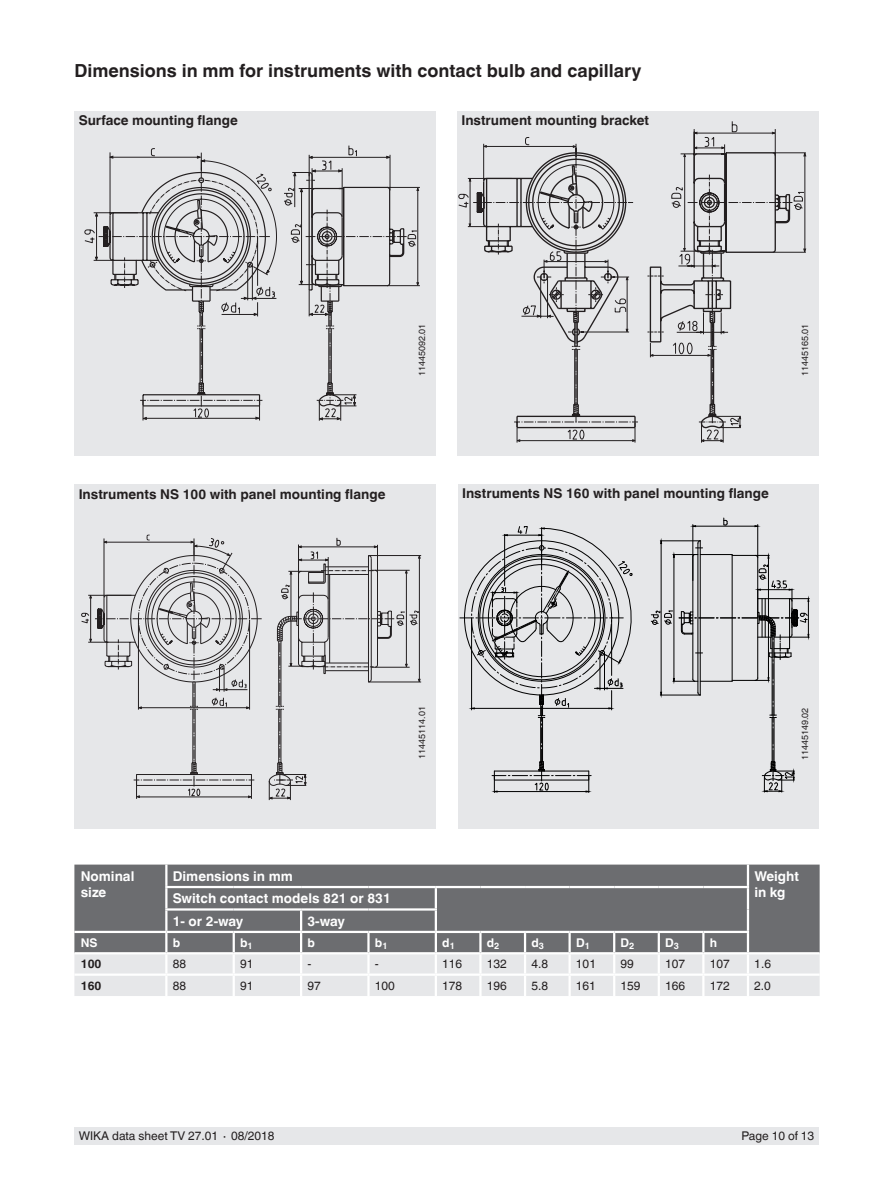
<style>
.page{position:relative;width:893px;height:1188px;background:#fff}
.page>*{position:absolute;margin:0;border:0;box-sizing:border-box;transform-origin:0 0}
.t1{font:700 18px "Helvetica World";color:#231f20}
.t2{font:700 13.5px "Helvetica World";color:#231f20}
.t3{font:700 13.5px/16.5px "Helvetica World";color:#fff}
.t4{font:12px "Helvetica World";color:#231f20}
.t5{font:700 12px "Helvetica World";color:#fff}
.t6{font:700 12px "Helvetica World";color:#231f20}
.t7{font:9px "Helvetica World";color:#231f20}
</style>
<div class="page">
<div style="left:74px;top:1128px;width:745px;height:17px;background:#e6e7e9"></div>
<div style="left:457px;top:112px;width:362px;height:344px;background:#e6e7e9"></div>
<div style="left:74px;top:112px;width:362px;height:344px;background:#e6e7e9"></div>
<div style="left:74px;top:485px;width:362px;height:344px;background:#e6e7e9"></div>
<div style="left:458px;top:484px;width:361px;height:345px;background:#e6e7e9"></div>
<div style="left:74px;top:865px;width:746px;height:68px;background:#6c6d70"></div>
<hr style="left:747px;top:865px;width:2px;height:21px;background:#fff">
<hr style="left:165px;top:886px;width:69px;height:2px;background:#fff">
<hr style="left:234px;top:886px;width:67px;height:2px;background:#fff">
<hr style="left:301px;top:886px;width:67px;height:2px;background:#fff">
<hr style="left:368px;top:886px;width:68px;height:2px;background:#fff">
<hr style="left:165px;top:908px;width:69px;height:3px;background:#fff">
<hr style="left:234px;top:908px;width:67px;height:3px;background:#fff">
<hr style="left:301px;top:908px;width:67px;height:3px;background:#fff">
<hr style="left:300px;top:911px;width:2px;height:20px;background:#fff">
<hr style="left:368px;top:908px;width:69px;height:3px;background:#fff">
<hr style="left:166px;top:931px;width:68px;height:2px;background:#fff">
<hr style="left:234px;top:931px;width:67px;height:2px;background:#fff">
<hr style="left:301px;top:931px;width:67px;height:2px;background:#fff">
<hr style="left:368px;top:931px;width:68px;height:2px;background:#fff">
<svg style="left:74px;top:933px;width:746px;height:63px;background:#c0c1c3"></svg>
<hr style="left:165px;top:954px;width:2px;height:20px;background:#fff">
<hr style="left:233px;top:954px;width:2px;height:20px;background:#fff">
<hr style="left:300px;top:954px;width:2px;height:20px;background:#fff">
<hr style="left:367px;top:954px;width:3px;height:20px;background:#fff">
<hr style="left:435px;top:954px;width:2px;height:20px;background:#fff">
<hr style="left:479px;top:954px;width:3px;height:20px;background:#fff">
<hr style="left:524px;top:954px;width:2px;height:20px;background:#fff">
<hr style="left:568px;top:954px;width:3px;height:20px;background:#fff">
<hr style="left:613px;top:954px;width:2px;height:20px;background:#fff">
<hr style="left:658px;top:954px;width:2px;height:20px;background:#fff">
<hr style="left:702px;top:954px;width:2px;height:20px;background:#fff">
<hr style="left:747px;top:954px;width:2px;height:20px;background:#fff">
<hr style="left:74px;top:974px;width:92px;height:2px;background:#fff">
<hr style="left:166px;top:974px;width:68px;height:2px;background:#fff">
<hr style="left:165px;top:976px;width:2px;height:20px;background:#fff">
<hr style="left:234px;top:974px;width:67px;height:2px;background:#fff">
<hr style="left:233px;top:976px;width:2px;height:20px;background:#fff">
<hr style="left:301px;top:974px;width:67px;height:2px;background:#fff">
<hr style="left:300px;top:976px;width:2px;height:20px;background:#fff">
<hr style="left:368px;top:974px;width:68px;height:2px;background:#fff">
<hr style="left:367px;top:976px;width:3px;height:20px;background:#fff">
<hr style="left:436px;top:974px;width:44px;height:2px;background:#fff">
<hr style="left:435px;top:976px;width:2px;height:20px;background:#fff">
<hr style="left:480px;top:974px;width:45px;height:2px;background:#fff">
<hr style="left:479px;top:976px;width:3px;height:20px;background:#fff">
<hr style="left:525px;top:974px;width:45px;height:2px;background:#fff">
<hr style="left:524px;top:976px;width:2px;height:20px;background:#fff">
<hr style="left:570px;top:974px;width:44px;height:2px;background:#fff">
<hr style="left:568px;top:976px;width:3px;height:20px;background:#fff">
<hr style="left:614px;top:974px;width:45px;height:2px;background:#fff">
<hr style="left:613px;top:976px;width:2px;height:20px;background:#fff">
<hr style="left:659px;top:974px;width:44px;height:2px;background:#fff">
<hr style="left:658px;top:976px;width:2px;height:20px;background:#fff">
<hr style="left:703px;top:974px;width:45px;height:2px;background:#fff">
<hr style="left:702px;top:976px;width:2px;height:20px;background:#fff">
<hr style="left:748px;top:974px;width:72px;height:2px;background:#fff">
<hr style="left:747px;top:976px;width:2px;height:20px;background:#fff">
<hr style="left:74px;top:952px;width:92px;height:2px;background:#fff">
<hr style="left:166px;top:952px;width:68px;height:2px;background:#fff">
<hr style="left:234px;top:952px;width:67px;height:2px;background:#fff">
<hr style="left:301px;top:952px;width:67px;height:2px;background:#fff">
<hr style="left:368px;top:952px;width:68px;height:2px;background:#fff">
<hr style="left:436px;top:952px;width:44px;height:2px;background:#fff">
<hr style="left:480px;top:952px;width:45px;height:2px;background:#fff">
<hr style="left:525px;top:952px;width:45px;height:2px;background:#fff">
<hr style="left:570px;top:952px;width:44px;height:2px;background:#fff">
<hr style="left:614px;top:952px;width:45px;height:2px;background:#fff">
<hr style="left:659px;top:952px;width:44px;height:2px;background:#fff">
<hr style="left:703px;top:952px;width:45px;height:2px;background:#fff">
<hr style="left:748px;top:952px;width:72px;height:2px;background:#fff">
<hr style="left:436px;top:886px;width:44px;height:2px;background:#fff">
<hr style="left:435px;top:888px;width:2px;height:20px;background:#fff">
<hr style="left:480px;top:886px;width:45px;height:2px;background:#fff">
<hr style="left:525px;top:886px;width:45px;height:2px;background:#fff">
<hr style="left:570px;top:886px;width:44px;height:2px;background:#fff">
<hr style="left:614px;top:886px;width:45px;height:2px;background:#fff">
<hr style="left:659px;top:886px;width:44px;height:2px;background:#fff">
<hr style="left:703px;top:886px;width:46px;height:2px;background:#fff">
<hr style="left:747px;top:888px;width:2px;height:21px;background:#fff">
<hr style="left:435px;top:911px;width:2px;height:20px;background:#fff">
<hr style="left:747px;top:909px;width:2px;height:22px;background:#fff">
<hr style="left:436px;top:931px;width:44px;height:2px;background:#fff">
<hr style="left:480px;top:931px;width:45px;height:2px;background:#fff">
<hr style="left:525px;top:931px;width:45px;height:2px;background:#fff">
<hr style="left:570px;top:931px;width:44px;height:2px;background:#fff">
<hr style="left:614px;top:931px;width:45px;height:2px;background:#fff">
<hr style="left:659px;top:931px;width:44px;height:2px;background:#fff">
<hr style="left:703px;top:931px;width:46px;height:2px;background:#fff">
<hr style="left:165px;top:865px;width:2px;height:21px;background:#fff">
<hr style="left:165px;top:888px;width:2px;height:20px;background:#fff">
<hr style="left:165px;top:911px;width:2px;height:20px;background:#fff">
<hr style="left:74px;top:931px;width:92px;height:2px;background:#fff">
<svg style="left:84px;top:145px;width:335px;height:276px"></svg>
<svg style="left:458px;top:121px;width:348px;height:322px"></svg>
<hr style="left:757px;top:525px;width:1px;height:32px;background:#000">
<hr style="left:693px;top:525px;width:1px;height:56px;background:#000">
<hr style="left:696px;top:526px;width:59px;height:1px;background:#000">
<svg style="left:723px;top:518px;width:5px;height:8px"></svg>
<svg style="left:651px;top:540px;width:159px;height:252px"></svg>
<svg style="left:460px;top:526px;width:173px;height:267px"></svg>
<svg style="left:81px;top:535px;width:340px;height:265px"></svg>
<h1 class="t1" style="left:74px;top:60px;width:569px">Dimensions in mm for instruments with contact bulb and capillary</h1>
<p class="t2" style="left:79px;top:113px;width:161px">Surface mounting flange</p>
<p class="t2" style="left:461px;top:113px;width:189px">Instrument mounting bracket</p>
<p class="t7" style="left:417px;top:376px;width:54px;rotate:-90deg">11445092.01</p>
<p class="t7" style="left:800px;top:376px;width:54px;rotate:-90deg">11445165.01</p>
<p class="t2" style="left:79px;top:486px;width:308px">Instruments NS 100 with panel mounting flange</p>
<p class="t2" style="left:462px;top:486px;width:308px">Instruments NS 160 with panel mounting flange</p>
<p class="t7" style="left:417px;top:759px;width:54px;rotate:-90deg">11445114.01</p>
<p class="t7" style="left:800px;top:760px;width:54px;rotate:-90deg">11445149.02</p>
<p class="t3" style="left:81px;top:868px;width:55px">Nominal size</p>
<p class="t3" style="left:173px;top:868px;width:122px">Dimensions in mm</p>
<p class="t3" style="left:754px;top:868px;width:46px">Weight in kg</p>
<p class="t3" style="left:173px;top:887px;width:220px;line-height:22.5px">Switch contact models 821 or 831<br>1- or 2-way</p>
<p class="t3" style="left:307px;top:913px;width:39px">3-way</p>
<p class="t5" style="left:81px;top:936px;width:18px">NS</p>
<p class="t5" style="left:173px;top:936px;width:9px">b</p>
<p class="t5" style="left:240px;top:936px;width:14px">b<sub>1</sub></p>
<p class="t5" style="left:307px;top:936px;width:9px">b</p>
<p class="t5" style="left:375px;top:936px;width:14px">b<sub>1</sub></p>
<p class="t5" style="left:442px;top:936px;width:14px">d<sub>1</sub></p>
<p class="t5" style="left:487px;top:936px;width:14px">d<sub>2</sub></p>
<p class="t5" style="left:531px;top:936px;width:14px">d<sub>3</sub></p>
<p class="t5" style="left:576px;top:936px;width:15px">D<sub>1</sub></p>
<p class="t5" style="left:621px;top:936px;width:15px">D<sub>2</sub></p>
<p class="t5" style="left:665px;top:936px;width:15px">D<sub>3</sub></p>
<p class="t5" style="left:710px;top:936px;width:9px">h</p>
<p class="t6" style="left:81px;top:957px;width:22px">100</p>
<p class="t4" style="left:173px;top:957px;width:15px">88</p>
<p class="t4" style="left:240px;top:957px;width:15px">91</p>
<p class="t4" style="left:307px;top:957px;width:5px">-</p>
<p class="t4" style="left:375px;top:957px;width:5px">-</p>
<p class="t4" style="left:442px;top:957px;width:22px">116</p>
<p class="t4" style="left:487px;top:957px;width:22px">132</p>
<p class="t4" style="left:531px;top:957px;width:18px">4.8</p>
<p class="t4" style="left:576px;top:957px;width:22px">101</p>
<p class="t4" style="left:621px;top:957px;width:15px">99</p>
<p class="t4" style="left:665px;top:957px;width:22px">107</p>
<p class="t4" style="left:710px;top:957px;width:22px">107</p>
<p class="t4" style="left:754px;top:957px;width:18px">1.6</p>
<p class="t6" style="left:81px;top:979px;width:22px">160</p>
<p class="t4" style="left:173px;top:979px;width:15px">88</p>
<p class="t4" style="left:240px;top:979px;width:15px">91</p>
<p class="t4" style="left:307px;top:979px;width:15px">97</p>
<p class="t4" style="left:375px;top:979px;width:22px">100</p>
<p class="t4" style="left:442px;top:979px;width:22px">178</p>
<p class="t4" style="left:487px;top:979px;width:22px">196</p>
<p class="t4" style="left:531px;top:979px;width:18px">5.8</p>
<p class="t4" style="left:576px;top:979px;width:22px">161</p>
<p class="t4" style="left:620px;top:979px;width:22px">159</p>
<p class="t4" style="left:665px;top:979px;width:22px">166</p>
<p class="t4" style="left:710px;top:979px;width:22px">172</p>
<p class="t4" style="left:754px;top:979px;width:18px">2.0</p>
<p class="t4" style="left:79px;top:1129px;width:197px">WIKA data sheet TV 27.01 ∙ 08/2018</p>
<p class="t4" style="left:741px;top:1129px;width:74px">Page 10 of 13</p>
</div>
